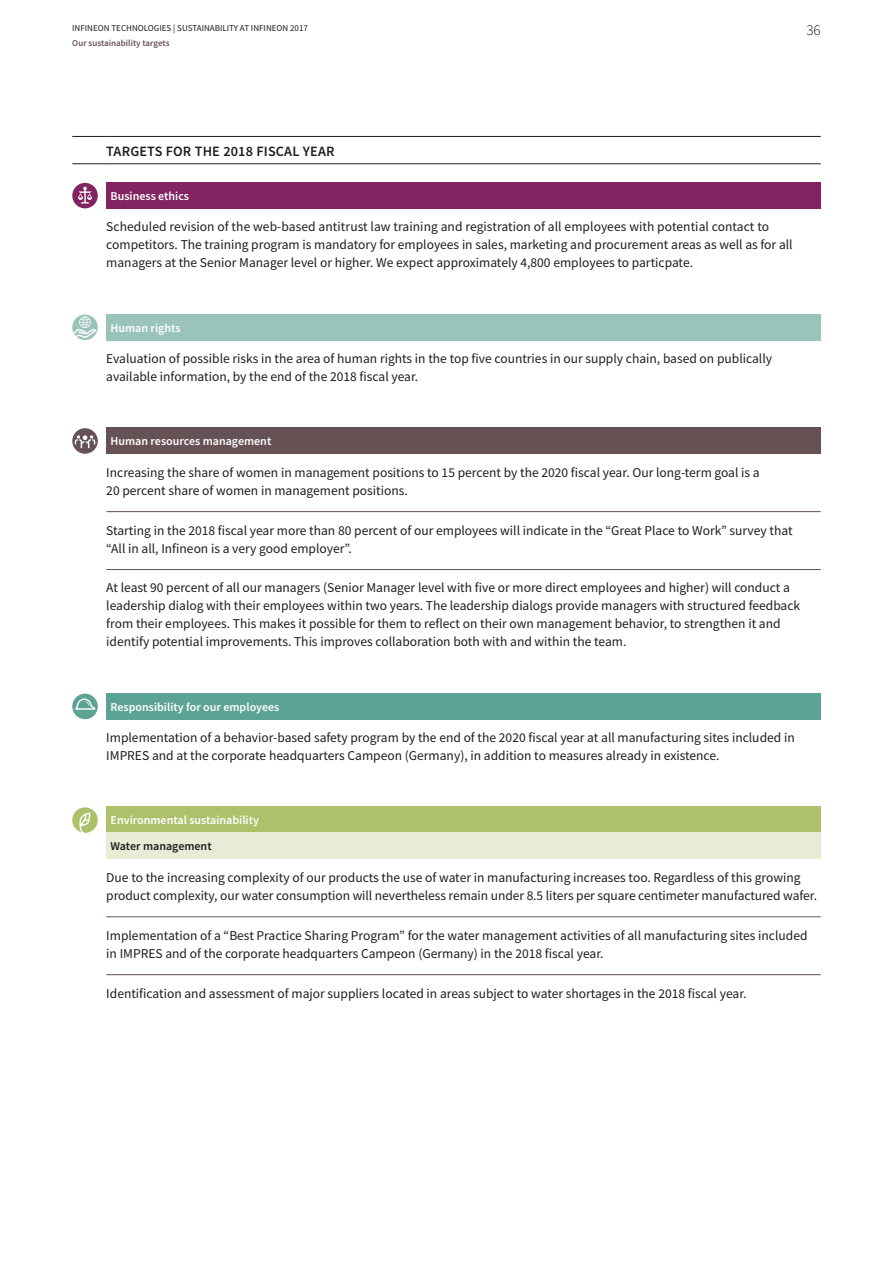
<style>
.page{position:relative;width:893px;height:1263px;background:#fff}
.page>*{position:absolute;margin:0;border:0;box-sizing:border-box;transform-origin:0 0}
.t1{font:300 15px "Source Sans Pro";color:#1d1d1b}
._01_KTL{font:600 14.25px "Source Sans Pro";letter-spacing:.01em;color:#1d1d1b}
.Ziele_T_groß{font:13.5px/18px "Source Sans Pro";color:#1d1d1b}
.Ziele_T_Einzug{font:600 12px "Source Sans Pro";color:#fff}
.Ziele_T_Einzug-2{font:600 12px "Source Sans Pro";color:#1d1d1b}
.t2{font:9px "Source Sans Pro";color:#1d1d1b}
.t3{font:600 9px "Source Sans Pro";color:#665255}
</style>
<div class="page">
<div style="left:106px;top:182px;width:715px;height:26px;background:#822461"></div>
<div style="left:106px;top:314px;width:715px;height:26px;background:#9ac3ba"></div>
<div style="left:106px;top:428px;width:715px;height:26px;background:#665255"></div>
<div style="left:106px;top:693px;width:715px;height:26px;background:#5da394"></div>
<div style="left:106px;top:807px;width:715px;height:26px;background:#adc16a"></div>
<div style="left:106px;top:833px;width:715px;height:26px;background:#e8ecd6"></div>
<hr style="left:72px;top:136px;width:34px;height:1px;background:#1d1d1b">
<hr style="left:106px;top:136px;width:715px;height:1px;background:#1d1d1b">
<hr style="left:106px;top:916px;width:715px;height:1px;background:#665255">
<hr style="left:106px;top:974px;width:715px;height:1px;background:#665255">
<hr style="left:106px;top:511px;width:715px;height:1px;background:#665255">
<hr style="left:106px;top:569px;width:715px;height:1px;background:#665255">
<hr style="left:72px;top:163px;width:34px;height:1px;background:#1d1d1b">
<hr style="left:106px;top:163px;width:715px;height:1px;background:#1d1d1b">
<svg style="left:72px;top:183px;width:26px;height:25px"></svg>
<svg style="left:72px;top:315px;width:26px;height:25px"></svg>
<svg style="left:72px;top:428px;width:26px;height:26px"></svg>
<svg style="left:72px;top:694px;width:26px;height:25px"></svg>
<svg style="left:72px;top:807px;width:26px;height:26px"></svg>
<p class="t2" style="left:72px;top:23px;width:237px">INFINEON TECHNOLOGIES | SUSTAINABILITY AT INFINEON 2017</p>
<p class="t3" style="left:72px;top:37px;width:99px">Our sustainability targets</p>
<p class="t1" style="left:806px;top:20px;width:16px">36</p>
<p class="_01_KTL" style="left:106px;top:142px;width:230px">TARGETS FOR THE 2018 FISCAL YEAR</p>
<p class="Ziele_T_Einzug" style="left:111px;top:188px;width:80px">Business ethics</p>
<p class="Ziele_T_groß" style="left:106px;top:218px;width:688px">Scheduled revision of the web-based antitrust law training and registration of all employees with potential contact to competitors. The training program is mandatory for employees in sales, marketing and procurement areas as well as for all managers at the Senior Manager level or higher. We expect approximately 4,800 employees to particpate.</p>
<p class="Ziele_T_Einzug" style="left:111px;top:320px;width:71px">Human rights</p>
<p class="Ziele_T_groß" style="left:106px;top:349px;width:667px">Evaluation of possible risks in the area of human rights in the top five countries in our supply chain, based on publically available information, by the end of the 2018 fiscal year.</p>
<p class="Ziele_T_Einzug" style="left:111px;top:433px;width:162px">Human resources management</p>
<p class="Ziele_T_groß" style="left:106px;top:463px;width:655px">Increasing the share of women in management positions to 15 percent by the 2020 fiscal year. Our long-term goal is a<br>20 percent share of women in management positions.</p>
<p class="Ziele_T_groß" style="left:106px;top:521px;width:688px">Starting in the 2018 fiscal year more than 80 percent of our employees will indicate in the “Great Place to Work” survey that “All in all, Infineon is a very good employer”.</p>
<p class="Ziele_T_groß" style="left:106px;top:579px;width:695px">At least 90 percent of all our managers (Senior Manager level with five or more direct employees and higher) will conduct a leadership dialog with their employees within two years. The leadership dialogs provide managers with structured feedback from their employees. This makes it possible for them to reflect on their own management behavior, to strengthen it and identify potential improvements. This improves collaboration both with and within the team.</p>
<p class="Ziele_T_Einzug" style="left:111px;top:699px;width:170px">Responsibility for our employees</p>
<p class="Ziele_T_groß" style="left:106px;top:728px;width:690px">Implementation of a behavior-based safety program by the end of the 2020 fiscal year at all manufacturing sites included in<br>IMPRES and at the corporate headquarters Campeon (Germany), in addition to measures already in existence.</p>
<p class="Ziele_T_Einzug" style="left:111px;top:812px;width:150px">Environmental sustainability</p>
<p class="Ziele_T_Einzug-2" style="left:111px;top:838px;width:103px">Water management</p>
<p class="Ziele_T_groß" style="left:106px;top:868px;width:712px">Due to the increasing complexity of our products the use of water in manufacturing increases too. Regardless of this growing product complexity, our water consumption will nevertheless remain under 8.5 liters per square centimeter manufactured wafer.</p>
<p class="Ziele_T_groß" style="left:106px;top:926px;width:703px">Implementation of a “Best Practice Sharing Program” for the water management activities of all manufacturing sites included in IMPRES and of the corporate headquarters Campeon (Germany) in the 2018 fiscal year.</p>
<p class="Ziele_T_groß" style="left:106px;top:984px;width:642px">Identification and assessment of major suppliers located in areas subject to water shortages in the 2018 fiscal year.</p>
</div>
